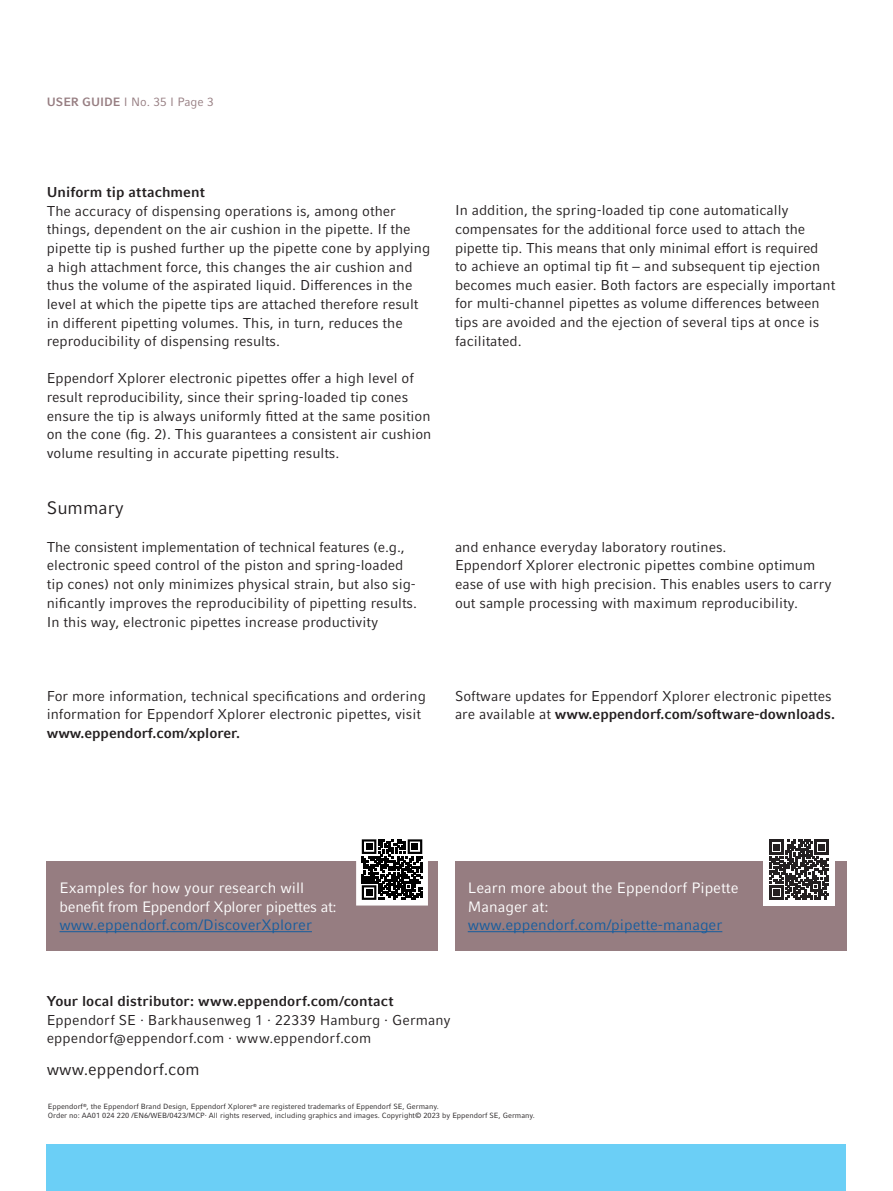
<style>
.page{position:relative;width:893px;height:1191px;background:#fff}
.page>*{position:absolute;margin:0;border:0;box-sizing:border-box;transform-origin:0 0}
.t1{font:18px "Compatil Factfor Eppendorf";color:#231f20}
._04_URL_11pt{font:16.5px "Compatil Factfor Eppendorf";color:#231f20}
.t2{font:15px/18.6px "Compatil Factfor Eppendorf";color:#fff}
.t3{font:15px/18.6px "Compatil Factfor Eppendorf";letter-spacing:-.02em;color:#fff}
.t4{font:15px "Compatil Factfor Eppendorf";color:#175d9e}
._03_Body_Copy_no_pi{font:14.25px/18.6px "Compatil Factfor Eppendorf";color:#231f20}
._04_Address_8pt{font:14.25px "Compatil Factfor Eppendorf";letter-spacing:.01em;color:#231f20}
._04_Address_8pt-2{font:700 14.25px "Compatil Factfor Eppendorf";letter-spacing:.005em;color:#231f20}
._03_Subtitle_9_5pt{font:700 14.25px "Compatil Factfor Eppendorf";letter-spacing:.005em;color:#231f20}
.t5{font:12px "Compatil Factfor Eppendorf";color:#967d81}
._04_Disclaimer_5pt{font:7.5px "Compatil Factfor Eppendorf";color:#231f20}
.s1{font-weight:700}
.s2{color:#175d9e}
</style>
<div class="page">
<div style="left:47px;top:1144px;width:799px;height:47px;background:#6bcff6"></div>
<div style="left:455px;top:861px;width:391px;height:89px;background:#967d81"></div>
<div style="left:47px;top:861px;width:391px;height:89px;background:#967d81"></div>
<hr style="left:468px;top:931px;width:254px;height:1px;background:#175d9e">
<hr style="left:60px;top:931px;width:252px;height:1px;background:#175d9e">
<svg style="left:360px;top:839px;width:64px;height:62px"></svg>
<svg style="left:362px;top:839px;width:60px;height:61px;background:#4c4c4c"></svg>
<div style="left:356px;top:833px;width:72px;height:72px;border:3px solid #fff"></div>
<div style="left:763px;top:833px;width:72px;height:72px;background:#fff"></div>
<svg style="left:769px;top:840px;width:60px;height:60px"></svg>
<p class="t5" style="left:47px;top:95px;width:169px"><span class="s1">USER GUIDE</span> I No. 35 I Page 3</p>
<p class="_03_Subtitle_9_5pt" style="left:47px;top:184px;width:160px">Uniform tip attachment</p>
<p class="_03_Body_Copy_no_pi" style="left:47px;top:202px;width:385px">The accuracy of dispensing operations is, among other things, dependent on the air cushion in the pipette. If the pipette tip is pushed further up the pipette cone by applying a high attachment force, this changes the air cushion and thus the volume of the aspirated liquid. Differences in the level at which the pipette tips are attached therefore result in different pipetting volumes. This, in turn, reduces the reproducibility of dispensing results.</p>
<p class="_03_Body_Copy_no_pi" style="left:47px;top:369px;width:369px">Eppendorf Xplorer electronic pipettes offer a high level of result reproducibility, since their spring-loaded tip cones</p>
<p class="_03_Body_Copy_no_pi" style="left:47px;top:406px;width:386px;text-align:justify">ensure the tip is always uniformly fitted at the same position on the cone (fig. 2). This guarantees a consistent air cushion volume resulting in accurate pipetting results.</p>
<p class="_03_Body_Copy_no_pi" style="left:455px;top:201px;width:382px">In addition, the spring-loaded tip cone automatically compensates for the additional force used to attach the pipette tip. This means that only minimal effort is required<br>to achieve an optimal tip fit − and subsequent tip ejection becomes much easier. Both factors are especially important for multi-channel pipettes as volume differences between tips are avoided and the ejection of several tips at once is facilitated.</p>
<p class="t1" style="left:47px;top:497px;width:79px">Summary</p>
<p class="_03_Body_Copy_no_pi" style="left:47px;top:537px;width:372px">The consistent implementation of technical features (e.g., electronic speed control of the piston and spring-loaded tip cones) not only minimizes physical strain, but also sig&shy;nificantly improves the reproducibility of pipetting results.<br>In this way, electronic pipettes increase productivity</p>
<p class="_03_Body_Copy_no_pi" style="left:455px;top:537px;width:273px">and enhance everyday laboratory routines.</p>
<p class="_03_Body_Copy_no_pi" style="left:455px;top:556px;width:378px">Eppendorf Xplorer electronic pipettes combine optimum ease of use with high precision. This enables users to carry out sample processing with maximum reproducibility.</p>
<p class="_03_Body_Copy_no_pi" style="left:47px;top:686px;width:381px">For more information, technical specifications and ordering information for Eppendorf Xplorer electronic pipettes, visit <span class="s1">www.eppendorf.com/xplorer.</span></p>
<p class="_03_Body_Copy_no_pi" style="left:455px;top:686px;width:381px">Software updates for Eppendorf Xplorer electronic pipettes are available at <span class="s1">www.eppendorf.com/software-downloads.</span></p>
<p class="t3" style="left:60px;top:878px;width:279px">Examples for how your research will benefit from Eppendorf Xplorer pipettes at:</p>
<p class="t4" style="left:60px;top:916px;width:254px">www.eppendorf.com/DiscoverXplorer</p>
<p class="t2" style="left:468px;top:878px;width:272px">Learn more about the Eppendorf Pipette<br>Manager at: <span class="s2">www.eppendorf.com/pipette-manager</span></p>
<p class="_04_Address_8pt-2" style="left:47px;top:992px;width:348px">Your local distributor: www.eppendorf.com/contact</p>
<p class="_04_Address_8pt" style="left:47px;top:1011px;width:406px">Eppendorf SE · Barkhausenweg 1 · 22339 Hamburg · Germany</p>
<p class="_04_Address_8pt" style="left:47px;top:1030px;width:326px">eppendorf@eppendorf.com · www.eppendorf.com</p>
<p class="_04_URL_11pt" style="left:47px;top:1060px;width:154px">www.eppendorf.com</p>
<p class="_04_Disclaimer_5pt" style="left:48px;top:1102px;width:392px">Eppendorf<sup>®</sup>, the Eppendorf Brand Design, Eppendorf Xplorer<sup>®</sup> are registered trademarks of Eppendorf SE, Germany.</p>
<p class="_04_Disclaimer_5pt" style="left:48px;top:1111px;width:489px">Order no: AA01 024 220 /EN6/WEB/0423/MCP· All rights reserved, including graphics and images. Copyright© 2023 by Eppendorf SE, Germany.</p>
</div>
